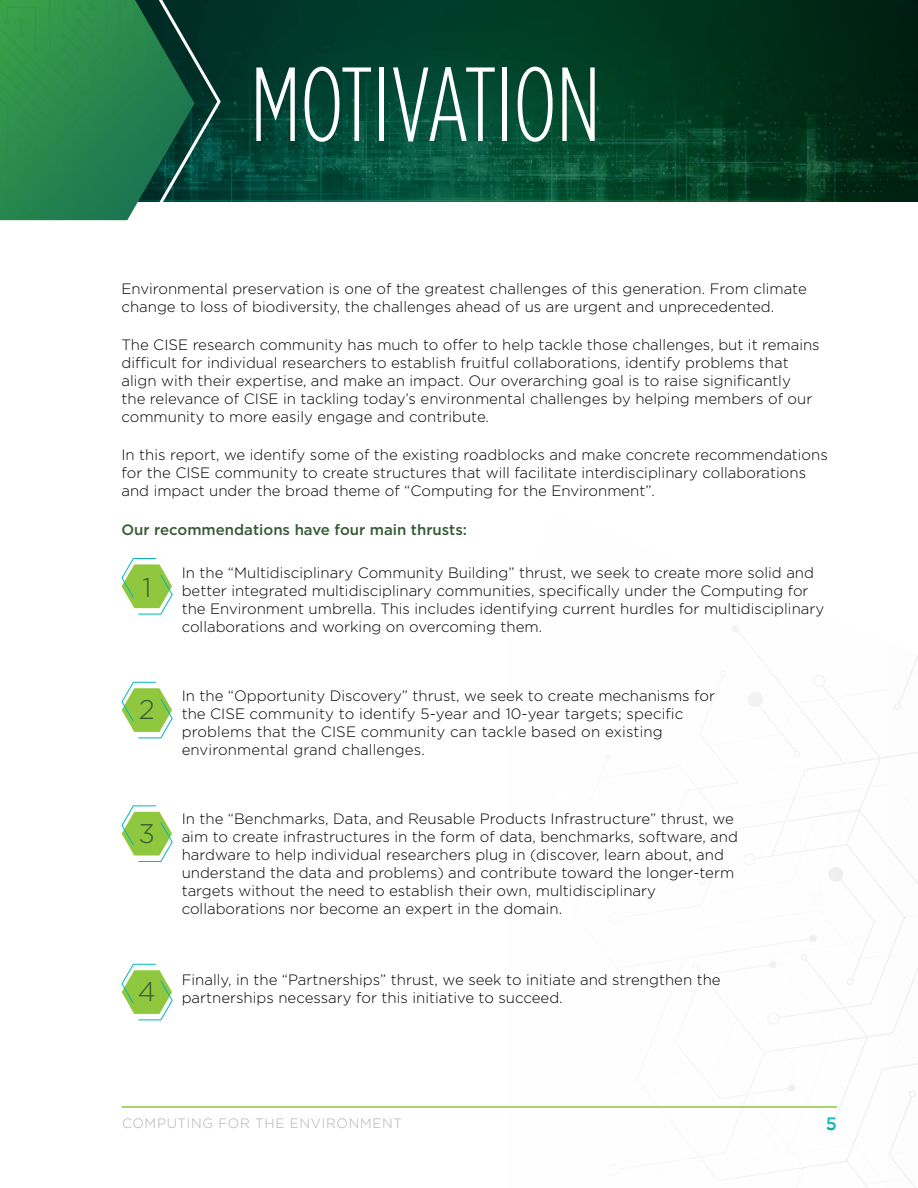
<style>
.page{position:relative;width:918px;height:1188px;background:#fff}
.page>*{position:absolute;margin:0;border:0;box-sizing:border-box;transform-origin:0 0}
.t1{font:300 105px "Gotham Condensed";color:#fff}
.t2{font:300 27px "Gotham";color:#335b34}
.t3{font:500 18px "Gotham";color:#00b8b8}
.t4{font:300 15px/18px "Gotham";color:#000}
.t5{font:500 15px "Gotham";color:#335b34}
.t6{font:300 13.5px "Gotham";letter-spacing:.05em;color:#afb1b4}
</style>
<div class="page">
<svg style="left:706px;top:626px;width:212px;height:562px"></svg>
<hr style="left:122px;top:1106px;width:715px;height:2px;background:#8fc73e">
<svg style="left:223px;top:0;width:695px;height:202px;background:#023e29"></svg>
<img style="left:0;top:0;width:7px;height:220px">
<svg style="left:7px;top:0;width:216px;height:221px;background:#2a7b4f"></svg>
<svg style="left:121px;top:558px;width:52px;height:57px"></svg>
<svg style="left:121px;top:681px;width:52px;height:58px"></svg>
<svg style="left:121px;top:805px;width:52px;height:57px"></svg>
<svg style="left:121px;top:963px;width:52px;height:58px"></svg>
<p class="t1" style="left:250px;top:45px;width:352px">MOTIVATION</p>
<p class="t4" style="left:122px;top:279px;width:687px">Environmental preservation is one of the greatest challenges of this generation. From climate change to loss of biodiversity, the challenges ahead of us are urgent and unprecedented.</p>
<p class="t4" style="left:122px;top:336px;width:700px">The CISE research community has much to offer to help tackle those challenges, but it remains difficult for individual researchers to establish fruitful collaborations, identify problems that align with their expertise, and make an impact. Our overarching goal is to raise significantly<br>the relevance of CISE in tackling today’s environmental challenges by helping members of our community to more easily engage and contribute.</p>
<p class="t4" style="left:122px;top:446px;width:708px">In this report, we identify some of the existing roadblocks and make concrete recommendations for the CISE community to create structures that will facilitate interdisciplinary collaborations and impact under the broad theme of “Computing for the Environment”.</p>
<p class="t5" style="left:122px;top:520px;width:347px">Our recommendations have four main thrusts:</p>
<p class="t2" style="left:142px;top:570px;width:11px">1</p>
<p class="t4" style="left:182px;top:563px;width:644px">In the “Multidisciplinary Community Building” thrust, we seek to create more solid and better integrated multidisciplinary communities, specifically under the Computing for the Environment umbrella. This includes identifying current hurdles for multidisciplinary collaborations and working on overcoming them.</p>
<p class="t2" style="left:139px;top:692px;width:17px">2</p>
<p class="t4" style="left:182px;top:686px;width:535px">In the “Opportunity Discovery” thrust, we seek to create mechanisms for the CISE community to identify 5-year and 10-year targets; specific problems that the CISE community can tackle based on existing environmental grand challenges.</p>
<p class="t2" style="left:139px;top:816px;width:18px">3</p>
<p class="t4" style="left:182px;top:809px;width:558px">In the “Benchmarks, Data, and Reusable Products Infrastructure” thrust, we aim to create infrastructures in the form of data, benchmarks, software, and hardware to help individual researchers plug in (discover, learn about, and understand the data and problems) and contribute toward the longer-term targets without the need to establish their own, multidisciplinary collaborations nor become an expert in the domain.</p>
<p class="t2" style="left:138px;top:974px;width:19px">4</p>
<p class="t4" style="left:182px;top:970px;width:540px">Finally, in the “Partnerships” thrust, we seek to initiate and strengthen the partnerships necessary for this initiative to succeed.</p>
<p class="t6" style="left:122px;top:1115px;width:282px">COMPUTING FOR THE ENVIRONMENT</p>
<p class="t3" style="left:826px;top:1111px;width:13px">5</p>
</div>
